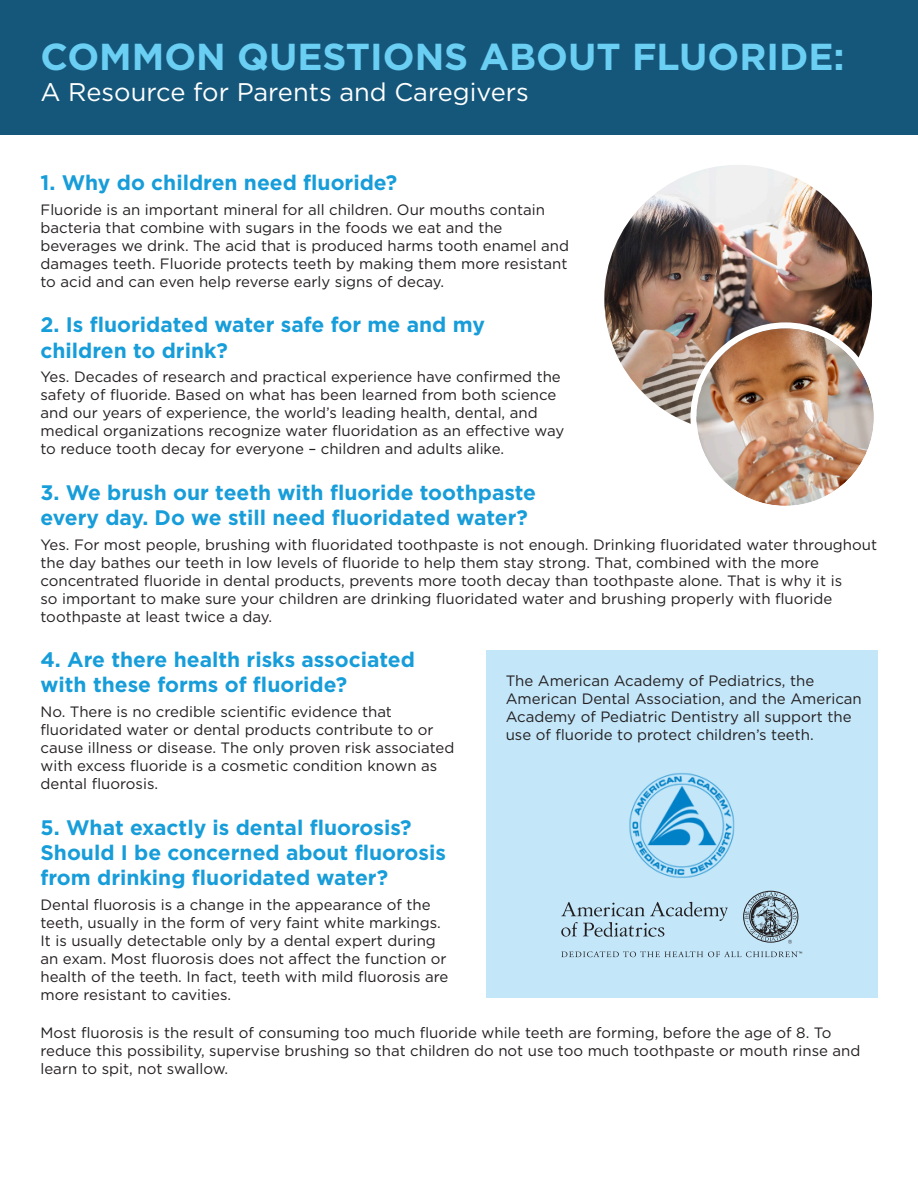
<style>
.page{position:relative;width:918px;height:1188px;background:#fff}
.page>*{position:absolute;margin:0;border:0;box-sizing:border-box;transform-origin:0 0}
.t1{font:700 37.5px "Gotham HTF";color:#6bcef3}
.t2{font:25.5px "Gotham HTF";color:#fff}
.subhead{font:700 21px/25.2px "Gotham HTF";color:#179dd9}
.body{font:15px/18px "Gotham HTF";color:#231f20}
</style>
<div class="page">
<div style="left:0;top:0;width:918px;height:135px;background:#14577a"></div>
<img style="left:604px;top:165px;width:268px;height:268px;border-radius:134px">
<img style="left:696px;top:328px;width:178px;height:178px;border-radius:89px">
<div style="left:690px;top:322px;width:190px;height:190px;border:6px solid #fff;border-radius:50%"></div>
<div style="left:486px;top:650px;width:392px;height:347px;background:#c3e6f9"></div>
<svg style="left:561px;top:901px;width:167px;height:36px"></svg>
<svg style="left:561px;top:951px;width:241px;height:6px"></svg>
<svg style="left:743px;top:891px;width:56px;height:53px"></svg>
<img style="left:629px;top:773px;width:106px;height:105px">
<p class="t1" style="left:40px;top:35px;width:806px">COMMON QUESTIONS ABOUT FLUORIDE:</p>
<p class="t2" style="left:40px;top:77px;width:490px">A Resource for Parents and Caregivers</p>
<p class="subhead" style="left:40px;top:170px;width:358px">1. Why do children need fluoride?</p>
<p class="body" style="left:40px;top:200px;width:530px">Fluoride is an important mineral for all children. Our mouths contain bacteria that combine with sugars in the foods we eat and the beverages we drink. The acid that is produced harms tooth enamel and damages teeth. Fluoride protects teeth by making them more resistant to acid and can even help reverse early signs of decay.</p>
<p class="subhead" style="left:40px;top:312px;width:446px">2. Is fluoridated water safe for me and my children to drink?</p>
<p class="body" style="left:40px;top:368px;width:525px">Yes. Decades of research and practical experience have confirmed the safety of fluoride. Based on what has been learned from both science and our years of experience, the world’s leading health, dental, and medical organizations recognize water fluoridation as an effective way to reduce tooth decay for everyone – children and adults alike.</p>
<p class="subhead" style="left:40px;top:479px;width:497px">3. We brush our teeth with fluoride toothpaste every day. Do we still need fluoridated water?</p>
<p class="body" style="left:40px;top:535px;width:838px">Yes. For most people, brushing with fluoridated toothpaste is not enough. Drinking fluoridated water throughout the day bathes our teeth in low levels of fluoride to help them stay strong. That, combined with the more concentrated fluoride in dental products, prevents more tooth decay than toothpaste alone. That is why it is<br>so important to make sure your children are drinking fluoridated water and brushing properly with fluoride toothpaste at least twice a day.</p>
<p class="subhead" style="left:40px;top:647px;width:376px">4. Are there health risks associated with these forms of fluoride?</p>
<p class="body" style="left:40px;top:703px;width:415px">No. There is no credible scientific evidence that fluoridated water or dental products contribute to or cause illness or disease. The only proven risk associated with excess fluoride is a cosmetic condition known as dental fluorosis.</p>
<p class="subhead" style="left:40px;top:814px;width:407px">5. What exactly is dental fluorosis?<br>Should I be concerned about fluorosis from drinking fluoridated water?</p>
<p class="body" style="left:40px;top:895px;width:410px">Dental fluorosis is a change in the appearance of the teeth, usually in the form of very faint white markings.<br>It is usually detectable only by a dental expert during an exam. Most fluorosis does not affect the function or health of the teeth. In fact, teeth with mild fluorosis are more resistant to cavities.</p>
<p class="body" style="left:40px;top:1023px;width:821px">Most fluorosis is the result of consuming too much fluoride while teeth are forming, before the age of 8. To reduce this possibility, supervise brushing so that children do not use too much toothpaste or mouth rinse and learn to spit, not swallow.</p>
<p class="body" style="left:506px;top:671px;width:358px">The American Academy of Pediatrics, the American Dental Association, and the American Academy of Pediatric Dentistry all support the use of fluoride to protect children’s teeth.</p>
</div>
